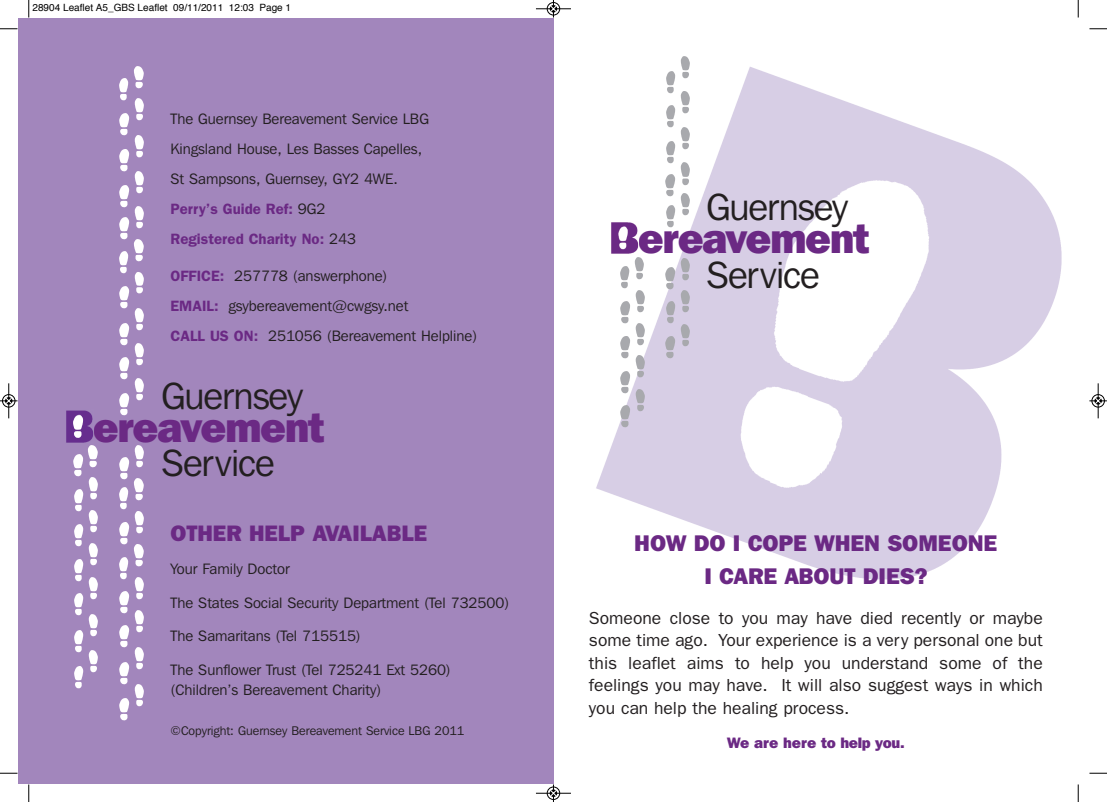
<style>
.page{position:relative;width:1107px;height:802px;background:#fff}
.page>*{position:absolute;margin:0;border:0;box-sizing:border-box;transform-origin:0 0}
.t1{font:800 42.12px "Franklin Gothic IT Cby BT";letter-spacing:-.03em;color:#6b2984}
.t2{font:37.62px/67.9px "Franklin Gothic IT Cby BT";letter-spacing:-.03em;color:#231f20}
.t3{font:800 22.5px/32.5px "Franklin Gothic IT Cby BT";letter-spacing:-.005em;color:#6b2984;text-align:center}
.t4{font:800 22.5px "Franklin Gothic";color:#6b2984}
.t5{font:17.5px/22.5px "Franklin Gothic";color:#231f20;text-align:justify}
.t6{font:15px/30px "Franklin Gothic IT Cby BT";color:#231f20}
.t7{font:600 15px/30px "Franklin Gothic";color:#6b2984}
.t8{font:800 15px "Franklin Gothic IT Cby BT";letter-spacing:-.025em;color:#6b2984}
.t9{font:12.5px "Franklin Gothic IT Cby BT";color:#231f20}
.t10{font:10px "Helvetica";color:#000}
.s1{font-family:"Franklin Gothic IT Cby BT";font-weight:400;color:#231f20}
.s2{font-family:"Franklin Gothic";font-weight:600;color:#6b2984}
</style>
<div class="page">
<img style="left:596px;top:67px;width:466px;height:513px">
<div style="left:18px;top:18px;width:535px;height:765px;background:#a286bc"></div>
<img style="left:634px;top:256px;width:11px;height:24px">
<img style="left:619px;top:265px;width:10px;height:24px">
<img style="left:635px;top:289px;width:10px;height:24px">
<img style="left:619px;top:301px;width:11px;height:24px">
<img style="left:680px;top:257px;width:10px;height:24px">
<img style="left:664px;top:266px;width:11px;height:24px">
<img style="left:680px;top:290px;width:11px;height:24px">
<img style="left:665px;top:301px;width:10px;height:24px">
<img style="left:680px;top:162px;width:10px;height:24px">
<img style="left:664px;top:173px;width:11px;height:24px">
<img style="left:680px;top:192px;width:11px;height:24px">
<img style="left:665px;top:205px;width:10px;height:23px">
<img style="left:635px;top:322px;width:10px;height:24px">
<img style="left:619px;top:336px;width:11px;height:23px">
<img style="left:635px;top:355px;width:10px;height:23px">
<img style="left:619px;top:371px;width:11px;height:24px">
<img style="left:680px;top:323px;width:10px;height:24px">
<img style="left:664px;top:335px;width:11px;height:24px">
<img style="left:635px;top:388px;width:10px;height:24px">
<img style="left:619px;top:404px;width:11px;height:24px">
<img style="left:680px;top:56px;width:11px;height:24px">
<img style="left:665px;top:70px;width:10px;height:24px">
<img style="left:680px;top:90px;width:11px;height:24px">
<img style="left:665px;top:105px;width:10px;height:23px">
<img style="left:680px;top:126px;width:11px;height:24px">
<img style="left:665px;top:140px;width:10px;height:24px">
<img style="left:610px;top:221px;width:28px;height:33px">
<img style="left:88px;top:445px;width:10px;height:23px">
<img style="left:73px;top:454px;width:10px;height:23px">
<img style="left:88px;top:477px;width:10px;height:23px">
<img style="left:74px;top:489px;width:9px;height:23px">
<img style="left:88px;top:510px;width:10px;height:23px">
<img style="left:74px;top:524px;width:9px;height:23px">
<img style="left:88px;top:543px;width:10px;height:23px">
<img style="left:74px;top:559px;width:9px;height:23px">
<img style="left:88px;top:577px;width:10px;height:23px">
<img style="left:74px;top:593px;width:9px;height:23px">
<img style="left:88px;top:614px;width:10px;height:23px">
<img style="left:74px;top:630px;width:9px;height:23px">
<img style="left:88px;top:650px;width:10px;height:23px">
<img style="left:74px;top:666px;width:9px;height:23px">
<img style="left:66px;top:410px;width:27px;height:33px">
<img style="left:72px;top:414px;width:11px;height:24px">
<img style="left:134px;top:478px;width:10px;height:23px">
<img style="left:119px;top:487px;width:10px;height:23px">
<img style="left:134px;top:511px;width:10px;height:23px">
<img style="left:119px;top:522px;width:10px;height:23px">
<img style="left:134px;top:445px;width:10px;height:23px">
<img style="left:119px;top:457px;width:10px;height:23px">
<img style="left:134px;top:544px;width:10px;height:23px">
<img style="left:119px;top:557px;width:10px;height:23px">
<img style="left:134px;top:577px;width:10px;height:23px">
<img style="left:119px;top:591px;width:10px;height:23px">
<img style="left:134px;top:610px;width:10px;height:23px">
<img style="left:119px;top:625px;width:10px;height:23px">
<img style="left:134px;top:647px;width:10px;height:23px">
<img style="left:119px;top:662px;width:10px;height:23px">
<img style="left:134px;top:684px;width:10px;height:23px">
<img style="left:119px;top:698px;width:10px;height:23px">
<img style="left:134px;top:206px;width:10px;height:23px">
<img style="left:119px;top:217px;width:10px;height:23px">
<img style="left:134px;top:239px;width:10px;height:23px">
<img style="left:119px;top:251px;width:10px;height:23px">
<img style="left:134px;top:272px;width:10px;height:22px">
<img style="left:119px;top:286px;width:10px;height:23px">
<img style="left:134px;top:308px;width:10px;height:23px">
<img style="left:119px;top:323px;width:10px;height:23px">
<img style="left:134px;top:343px;width:10px;height:23px">
<img style="left:119px;top:357px;width:10px;height:23px">
<img style="left:134px;top:66px;width:10px;height:23px">
<img style="left:119px;top:78px;width:10px;height:23px">
<img style="left:134px;top:98px;width:10px;height:23px">
<img style="left:119px;top:113px;width:10px;height:23px">
<img style="left:134px;top:135px;width:10px;height:23px">
<img style="left:119px;top:149px;width:10px;height:23px">
<img style="left:134px;top:171px;width:10px;height:23px">
<img style="left:119px;top:185px;width:10px;height:23px">
<img style="left:134px;top:378px;width:10px;height:23px">
<img style="left:119px;top:393px;width:10px;height:23px">
<svg style="left:28px;top:0;width:2px;height:18px"></svg>
<svg style="left:0;top:28px;width:18px;height:2px"></svg>
<svg style="left:1077px;top:0;width:1px;height:18px"></svg>
<svg style="left:1089px;top:28px;width:17px;height:2px"></svg>
<svg style="left:28px;top:784px;width:2px;height:18px"></svg>
<svg style="left:0;top:772px;width:18px;height:2px"></svg>
<svg style="left:1077px;top:784px;width:1px;height:18px"></svg>
<svg style="left:1089px;top:772px;width:17px;height:2px"></svg>
<div style="left:546px;top:2px;width:14px;height:13px;border:1px solid #fff;border-radius:50%"></div>
<hr style="left:536px;top:9px;width:35px;height:1px;background:#000">
<div style="left:547px;top:2px;width:13px;height:13px;border:1px solid #000;border-radius:50%"></div>
<svg style="left:550px;top:0;width:6px;height:18px"></svg>
<div style="left:546px;top:786px;width:14px;height:14px;border:1px solid #fff;border-radius:50%"></div>
<hr style="left:536px;top:793px;width:35px;height:1px;background:#000">
<div style="left:547px;top:786px;width:13px;height:13px;border:1px solid #000;border-radius:50%"></div>
<svg style="left:550px;top:784px;width:6px;height:18px"></svg>
<hr style="left:9px;top:383px;width:1px;height:35px;background:#000">
<div style="left:2px;top:394px;width:13px;height:13px;border:1px solid #000;border-radius:50%"></div>
<svg style="left:0;top:397px;width:18px;height:7px"></svg>
<hr style="left:1097px;top:383px;width:1px;height:35px;background:#000">
<div style="left:1091px;top:394px;width:13px;height:13px;border:1px solid #000;border-radius:50%"></div>
<svg style="left:1089px;top:397px;width:17px;height:7px"></svg>
<p class="t10" style="left:32px;top:4px;width:260px">28904 Leaflet A5_GBS Leaflet 09/11/2011 12:03 Page 1</p>
<p class="t6" style="left:170px;top:105px;width:260px">The Guernsey Bereavement Service LBG<br>Kingsland House, Les Basses Capelles,<br>St Sampsons, Guernsey, GY2 4WE.</p>
<p class="t7" style="left:170px;top:194px;width:187px">Perry’s Guide Ref: <span class="s1">9G2<br></span>Registered Charity No: <span class="s1">243</span></p>
<p class="t6" style="left:170px;top:262px;width:308px"><span class="s2">OFFICE:</span> 257778 (answerphone)<br><span class="s2">EMAIL:</span> gsybereavement@cwgsy.net<br><span class="s2">CALL US ON:</span> 251056 (Bereavement Helpline)</p>
<h2 class="t2" style="left:161px;top:365px;width:143px">Guernsey<br>Service</h2>
<h1 class="t1" style="left:67px;top:412px;width:260px">Bereavement</h1>
<h3 class="t4" style="left:170px;top:520px;width:258px">OTHER HELP AVAILABLE</h3>
<p class="t6" style="left:170px;top:555px;width:121px">Your Family Doctor</p>
<p class="t6" style="left:170px;top:589px;width:340px">The States Social Security Department (Tel 732500)</p>
<p class="t6" style="left:170px;top:622px;width:192px">The Samaritans (Tel 715515)</p>
<p class="t6" style="left:170px;top:661px;width:282px;line-height:20px">The Sunflower Trust (Tel 725241 Ext 5260) (Children’s Bereavement Charity)</p>
<p class="t9" style="left:170px;top:726px;width:295px">©Copyright: Guernsey Bereavement Service LBG 2011</p>
<h2 class="t2" style="left:706px;top:176px;width:143px">Guernsey<br>Service</h2>
<h1 class="t1" style="left:611px;top:224px;width:260px">Bereavement</h1>
<h3 class="t3" style="left:634px;top:529px;width:364px">HOW DO I COPE WHEN SOMEONE<br>I CARE ABOUT DIES?</h3>
<p class="t5" style="left:589px;top:606px;width:455px">Someone close to you may have died recently or maybe some time ago. Your experience is a very personal one but this leaflet aims to help you understand some of the feelings you may have. It will also suggest ways in which you can help the healing process.</p>
<p class="t8" style="left:727px;top:737px;width:179px">We are here to help you.</p>
</div>
